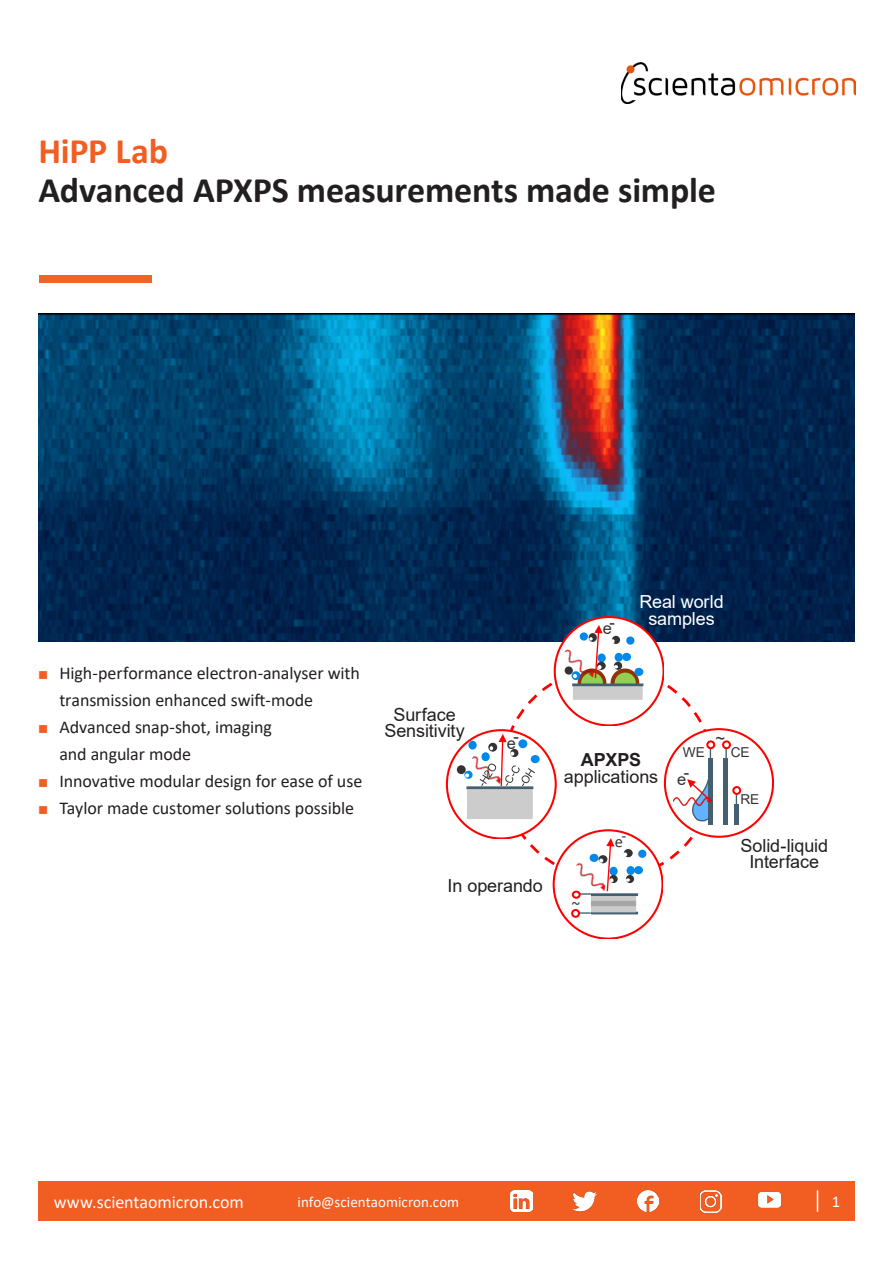
<style>
.page{position:relative;width:893px;height:1263px;background:#fff}
.page>*{position:absolute;margin:0;border:0;box-sizing:border-box;transform-origin:0 0}
.Headline1B{font:700 36px "Calibri";letter-spacing:-.005em;color:#231f20}
.Headline1B-2{font:700 36px "Calibri";letter-spacing:-.005em;color:#f25d21}
.Frontpage_BP{font:18px "Calibri";letter-spacing:-.005em;color:#231f20}
.Picture_Caption_WHIT{font:18px "Arial";letter-spacing:-.005em;color:#231f20}
.t1{font:18px "Calibri";letter-spacing:-.005em;color:#fff}
.Picture_Caption_WHIT-2{font:18px "Arial";letter-spacing:-.005em;color:#fff}
.Picture_Caption_WHIT-3{font:700 18px "Arial";letter-spacing:-.005em;color:#231f20}
.Body_Text{font:16.5px "Calibri";color:#fff}
.t2{font:16.35px "Arial";color:#333}
.t3{font:16.35px "Calibri";color:#333}
.t4{font:15px "Calibri";letter-spacing:.005em;color:#fff}
.t5{font:13.65px "Arial";color:#333}
</style>
<div class="page">
<div style="left:39px;top:275px;width:113px;height:8px;background:#f26326"></div>
<img style="left:38px;top:314px;width:817px;height:327px">
<div style="left:553px;top:829px;width:110px;height:110px;border:2px solid #f00;border-radius:50%"></div>
<hr style="left:592px;top:893px;width:45px;height:3px;background:#445f6f">
<div style="left:634px;top:866px;width:9px;height:8px;background:#0089eb;border-radius:50%"></div>
<div style="left:638px;top:850px;width:8px;height:8px;background:#0089eb;border-radius:50%"></div>
<svg style="left:607px;top:838px;width:7px;height:7px"></svg>
<hr style="left:592px;top:912px;width:45px;height:2px;background:#445f6f">
<img style="left:556px;top:845px;width:80px;height:79px">
<div style="left:664px;top:728px;width:109px;height:109px;border:2px solid #f00;border-radius:50%"></div>
<div style="left:708px;top:759px;width:5px;height:66px;background:#445f6f"></div>
<div style="left:723px;top:759px;width:5px;height:66px;background:#445f6f"></div>
<svg style="left:725px;top:749px;width:2px;height:10px"></svg>
<hr style="left:734px;top:804px;width:4px;height:21px;background:#445f6f">
<div style="left:732px;top:786px;width:9px;height:9px;border:2px solid #f00;border-radius:50%"></div>
<img style="left:673px;top:797px;width:24px;height:33px">
<svg style="left:687px;top:779px;width:26px;height:43px"></svg>
<div style="left:706px;top:740px;width:9px;height:9px;border:2px solid #f00;border-radius:50%"></div>
<div style="left:722px;top:740px;width:9px;height:9px;border:2px solid #f00;border-radius:50%"></div>
<div style="left:555px;top:617px;width:109px;height:108px;background:#fff;border-radius:50%"></div>
<svg style="left:610px;top:668px;width:29px;height:30px"></svg>
<div style="left:615px;top:673px;width:21px;height:21px;background:#92d050;border-radius:50%"></div>
<div style="left:574px;top:686px;width:68px;height:13px;background:#ccc"></div>
<div style="left:573px;top:685px;width:70px;height:15px;border:1px solid #ccc"></div>
<hr style="left:574px;top:683px;width:68px;height:3px;background:#445f6f">
<div style="left:622px;top:653px;width:9px;height:8px;background:#0089eb;border-radius:50%"></div>
<div style="left:634px;top:668px;width:9px;height:8px;background:#0089eb;border-radius:50%"></div>
<div style="left:626px;top:636px;width:8px;height:9px;background:#0089eb;border-radius:50%"></div>
<svg style="left:595px;top:625px;width:7px;height:6px"></svg>
<img style="left:545px;top:631px;width:79px;height:79px">
<div style="left:446px;top:729px;width:110px;height:110px;border:2px solid #f00;border-radius:50%"></div>
<div style="left:467px;top:787px;width:66px;height:32px;border:1px solid #ccc"></div>
<div style="left:531px;top:755px;width:9px;height:8px;background:#0089eb;border-radius:50%"></div>
<img style="left:452px;top:738px;width:80px;height:79px">
<svg style="left:479px;top:734px;width:56px;height:53px"></svg>
<img style="left:621px;top:62px;width:234px;height:42px">
<div style="left:38px;top:1181px;width:817px;height:40px;background:#f25d21"></div>
<svg style="left:817px;top:1190px;width:1px;height:22px"></svg>
<img style="left:637px;top:1190px;width:21px;height:21px">
<img style="left:700px;top:1190px;width:21px;height:22px">
<img style="left:511px;top:1190px;width:21px;height:22px">
<img style="left:572px;top:1191px;width:25px;height:20px">
<img style="left:757px;top:1192px;width:25px;height:16px">
<p class="Headline1B-2" style="left:38px;top:126px;width:131px">HiPP Lab</p>
<p class="Headline1B" style="left:38px;top:165px;width:679px">Advanced APXPS measurements made simple</p>
<p class="Frontpage_BP" style="left:59px;top:660px;width:302px">High-performance electron-analyser with</p>
<p class="Frontpage_BP" style="left:59px;top:687px;width:255px">transmission enhanced swift-mode</p>
<p class="Frontpage_BP" style="left:59px;top:714px;width:214px">Advanced snap-shot, imaging</p>
<p class="Frontpage_BP" style="left:59px;top:741px;width:133px">and angular mode</p>
<p class="Frontpage_BP" style="left:59px;top:768px;width:304px">Innovative modular design for ease of use</p>
<p class="Frontpage_BP" style="left:59px;top:795px;width:296px">Taylor made customer solutions possible</p>
<p class="t2" style="left:603px;top:614px;width:13px">e-</p>
<p class="Picture_Caption_WHIT-2" style="left:639px;top:590px;width:86px">Real world</p>
<p class="Picture_Caption_WHIT-2" style="left:648px;top:606px;width:68px">samples</p>
<p class="Picture_Caption_WHIT" style="left:393px;top:702px;width:64px">Surface</p>
<p class="Picture_Caption_WHIT" style="left:384px;top:718px;width:82px">Sensitivity</p>
<p class="t2" style="left:507px;top:728px;width:13px">e-</p>
<p class="Picture_Caption_WHIT" style="left:447px;top:874px;width:97px">In operando</p>
<p class="Picture_Caption_WHIT-3" style="left:581px;top:747px;width:62px">APXPS</p>
<p class="Picture_Caption_WHIT" style="left:564px;top:764px;width:96px">applications</p>
<p class="t3" style="left:572px;top:894px;width:10px">~</p>
<p class="t3" style="left:615px;top:827px;width:13px">e-</p>
<p class="t2" style="left:715px;top:727px;width:11px">~</p>
<p class="t5" style="left:683px;top:743px;width:24px">WE</p>
<p class="t5" style="left:731px;top:743px;width:20px">CE</p>
<p class="t5" style="left:740px;top:790px;width:20px">RE</p>
<p class="t2" style="left:677px;top:765px;width:13px">e-</p>
<p class="Picture_Caption_WHIT" style="left:741px;top:833px;width:89px">Solid-liquid</p>
<p class="Picture_Caption_WHIT" style="left:749px;top:850px;width:71px">Interface</p>
<p class="t1" style="left:54px;top:1189px;width:192px">www.scientaomicron.com</p>
<p class="t4" style="left:298px;top:1191px;width:163px">info@scientaomicron.com</p>
<p class="Body_Text" style="left:832px;top:1190px;width:10px">1</p>
</div>
